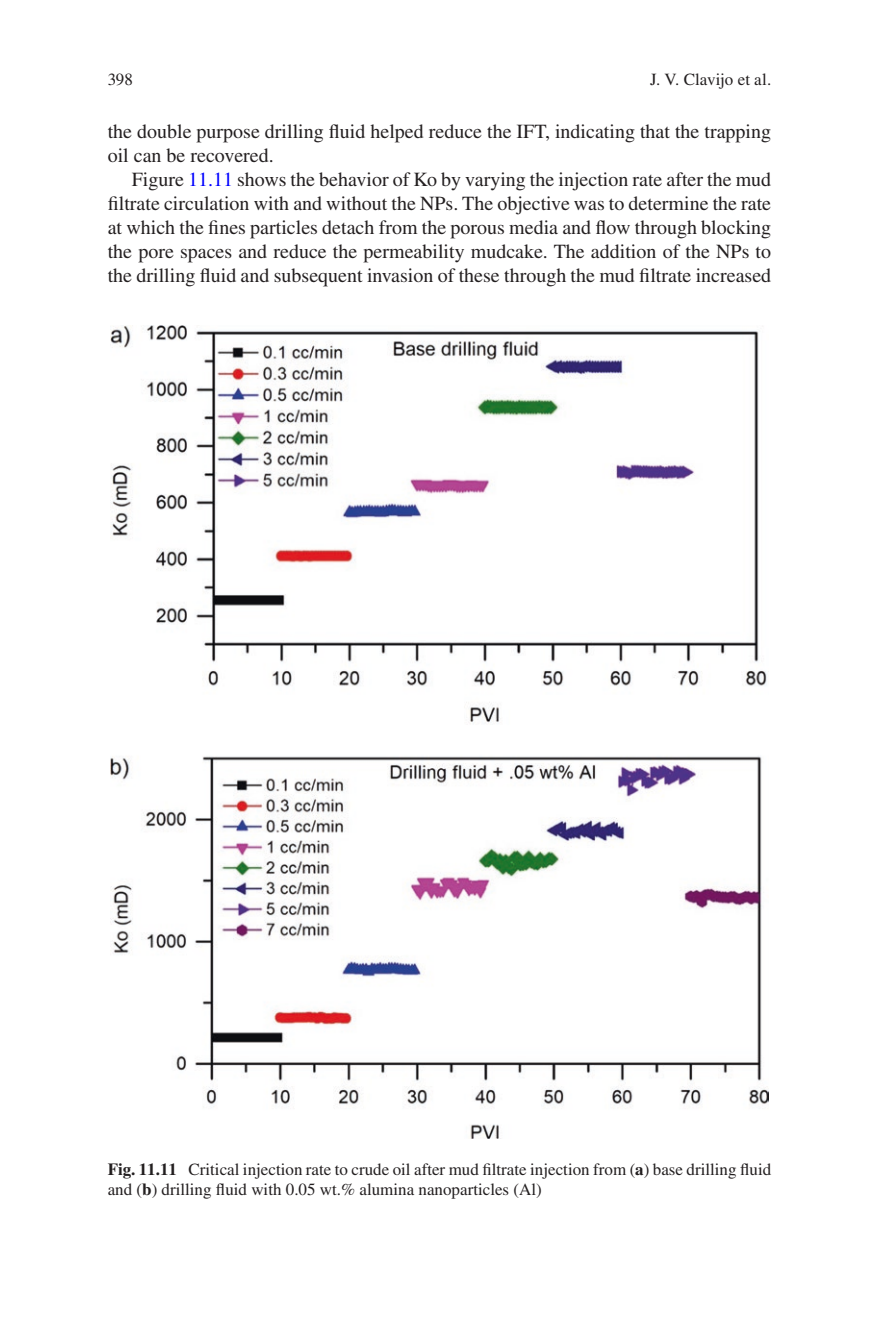
<style>
.page{position:relative;width:879px;height:1333px;background:#fff}
.page>*{position:absolute;margin:0;border:0;box-sizing:border-box;transform-origin:0 0}
.t1{font:20px/24px "Times LT Std";color:#231f20}
.t2{font:17px/20px "Times LT Std";color:#231f20}
.t3{font:17px "Times LT Std Roman 2";letter-spacing:.005em;color:#231f20}
.s1{color:#00f}
.s2{font-weight:700}
</style>
<div class="page">
<img style="left:111px;top:325px;width:657px;height:813px">
<p class="t3" style="left:650px;top:70px;width:123px">J. V. Clavijo et al.</p>
<p class="t2" style="left:108px;top:69px;width:27px">398</p>
<p class="t1" style="left:108px;top:119px;width:665px">the double purpose drilling fluid helped reduce the IFT, indicating that the trapping oil can be recovered.</p>
<p class="t1" style="left:108px;top:167px;width:665px;text-align:justify;text-indent:24px">Figure <span class="s1">11.11</span> shows the behavior of Ko by varying the injection rate after the mud filtrate circulation with and without the NPs. The objective was to determine the rate at which the fines particles detach from the porous media and flow through blocking the pore spaces and reduce the permeability mudcake. The addition of the NPs to the drilling fluid and subsequent invasion of these through the mud filtrate increased</p>
<p class="t2" style="left:108px;top:1158px;width:665px"><span class="s2">Fig. 11.11</span> Critical injection rate to crude oil after mud filtrate injection from (<span class="s2">a</span>) base drilling fluid and (<span class="s2">b</span>) drilling fluid with 0.05 wt.% alumina nanoparticles (Al)</p>
</div>
